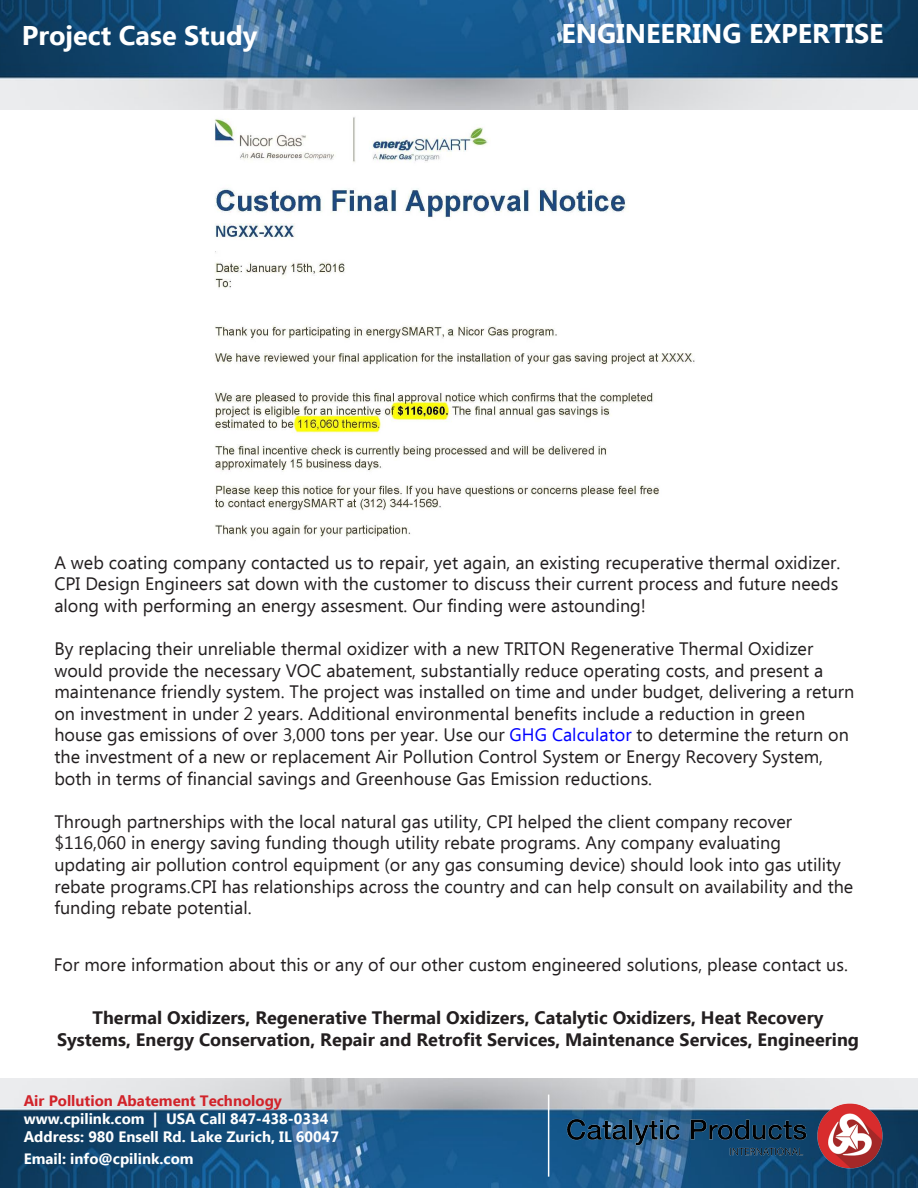
<style>
.page{position:relative;width:918px;height:1188px;background:#fff}
.page>*{position:absolute;margin:0;border:0;box-sizing:border-box;transform-origin:0 0}
.t1{font:700 27px "Ebrima";color:#fff}
.t2{font:700 27px "Ebrima";color:#fff}
.t3{font:18px/21.6px "Ebrima";color:#231f20}
.t4{font:700 18px/21.9px "Ebrima";color:#231f20;text-align:center}
.t5{font:700 15px "Ebrima";color:#fff}
.t6{font:700 15px "Ebrima";color:#d1232a}
.s1{color:#00f}
</style>
<div class="page">
<img style="left:0;top:1078px;width:918px;height:110px">
<img style="left:0;top:0;width:918px;height:109px">
<img style="left:560px;top:1080px;width:325px;height:108px">
<hr style="left:548px;top:1095px;width:1px;height:82px;background:#fff">
<img style="left:214px;top:117px;width:481px;height:421px">
<p class="t2" style="left:22px;top:15px;width:237px">Project Case Study</p>
<p class="t1" style="left:561px;top:13px;width:324px">ENGINEERING EXPERTISE</p>
<p class="t3" style="left:54px;top:553px;width:787px;text-align:justify">A web coating company contacted us to repair, yet again, an existing recuperative thermal oxidizer.<br>CPI Design Engineers sat down with the customer to discuss their current process and future needs along with performing an energy assesment. Our finding were astounding!</p>
<p class="t3" style="left:54px;top:639px;width:801px">By replacing their unreliable thermal oxidizer with a new TRITON Regenerative Thermal Oxidizer would provide the necessary VOC abatement, substantially reduce operating costs, and present a maintenance friendly system. The project was installed on time and under budget, delivering a return on investment in under 2 years. Additional environmental benefits include a reduction in green house gas emissions of over 3,000 tons per year. Use our <span class="s1">GHG Calculator</span> to determine the return on the investment of a new or replacement Air Pollution Control System or Energy Recovery System, both in terms of financial savings and Greenhouse Gas Emission reductions.</p>
<p class="t3" style="left:54px;top:812px;width:800px">Through partnerships with the local natural gas utility, CPI helped the client company recover $116,060 in energy saving funding though utility rebate programs. Any company evaluating updating air pollution control equipment (or any gas consuming device) should look into gas utility rebate programs.CPI has relationships across the country and can help consult on availability and the funding rebate potential.</p>
<p class="t3" style="left:54px;top:955px;width:796px">For more information about this or any of our other custom engineered solutions, please contact us.</p>
<p class="t4" style="left:57px;top:1008px;width:803px">Thermal Oxidizers, Regenerative Thermal Oxidizers, Catalytic Oxidizers, Heat Recovery<br>Systems, Energy Conservation, Repair and Retrofit Services, Maintenance Services, Engineering</p>
<p class="t6" style="left:24px;top:1090px;width:260px">Air Pollution Abatement Technology</p>
<p class="t5" style="left:24px;top:1108px;width:306px">www.cpilink.com | USA Call 847-438-0334</p>
<p class="t5" style="left:24px;top:1126px;width:317px">Address: 980 Ensell Rd. Lake Zurich, IL 60047</p>
<p class="t5" style="left:24px;top:1147px;width:171px">Email: info@cpilink.com</p>
</div>
